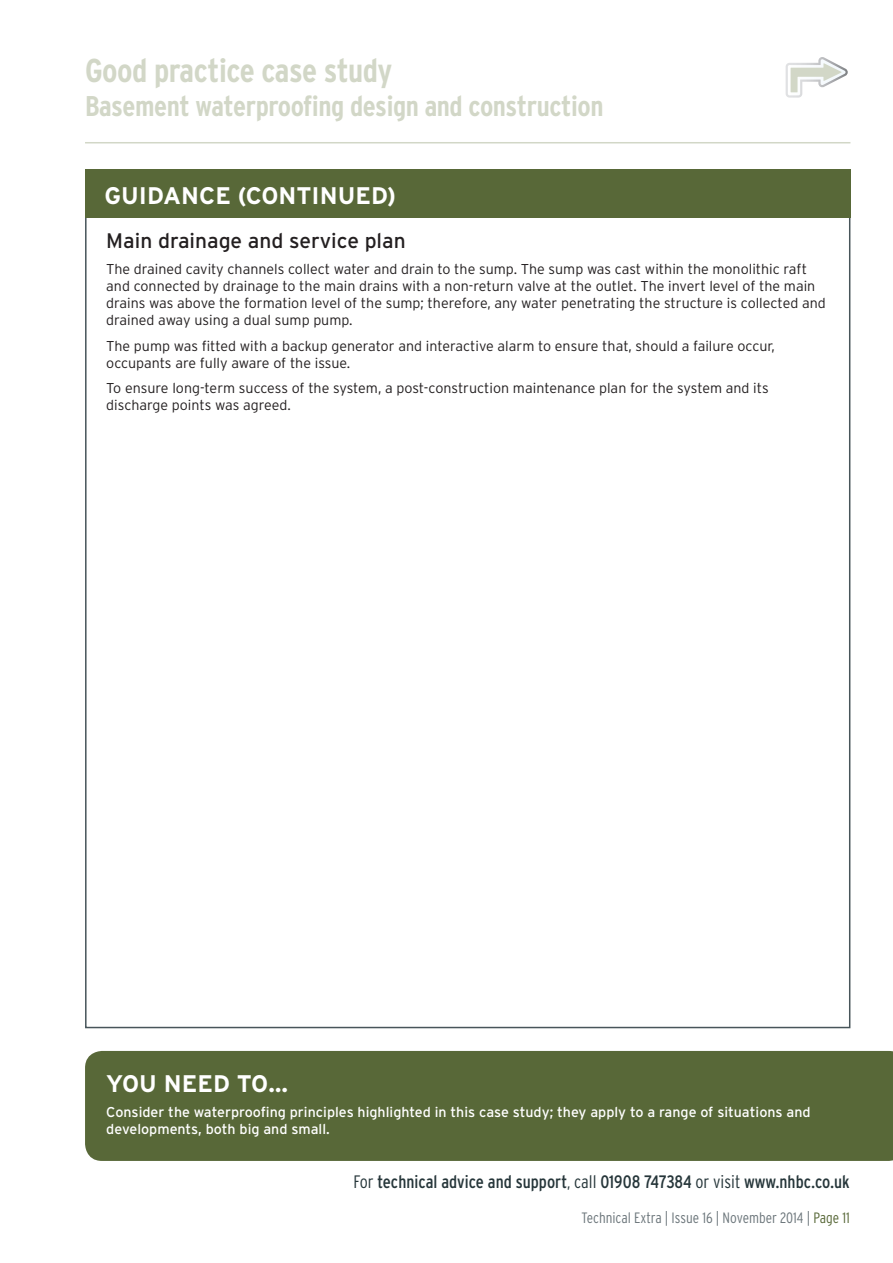
<style>
.page{position:relative;width:893px;height:1263px;background:#fff}
.page>*{position:absolute;margin:0;border:0;box-sizing:border-box;transform-origin:0 0}
.GUIDANCE_-_Article_h{font:700 condensed 33px "Interstate";letter-spacing:-.015em;color:#d2d7c7}
.GUIDANCE_-_Article_h-2{font:700 condensed 28.5px "Interstate";letter-spacing:-.015em;color:#d2d7c7}
.INTRODUCTION_REQUIRE{font:700 24px "Interstate";color:#fff}
.YOU_NEED_TO__Headi{font:700 24px "Interstate";color:#fff}
.ARTICLE_Sub_Heading{font:21px "Interstate";color:#231f20}
.t1{font:condensed 18px "Interstate";color:#26363a}
.t2{font:300 condensed 15px "Interstate";color:#6c767b}
.ARTICLE_Body_copy{font:300 14.25px/17.1px "Interstate";color:#231f20}
.YOU_NEED_TO_BODY_COP{font:14.25px/17.1px "Interstate";color:#fff}
.s1{font-weight:300}
.s2{color:#586838}
</style>
<div class="page">
<svg style="left:786px;top:57px;width:62px;height:41px"></svg>
<div style="left:85px;top:171px;width:765px;height:857px;background:#fff;border:2px solid #48555a"></div>
<div style="left:85px;top:170px;width:765px;height:48px;background:#586838"></div>
<hr style="left:85px;top:142px;width:765px;height:1px;background:#d2d7c7">
<div style="left:85px;top:1051px;width:808px;height:110px;background:#586838"></div>
<p class="GUIDANCE_-_Article_h" style="left:85px;top:52px;width:309px">Good practice case study</p>
<p class="GUIDANCE_-_Article_h-2" style="left:85px;top:91px;width:520px">Basement waterproofing design and construction</p>
<p class="INTRODUCTION_REQUIRE" style="left:105px;top:182px;width:293px">GUIDANCE (CONTINUED)</p>
<p class="ARTICLE_Sub_Heading" style="left:106px;top:229px;width:301px">Main drainage and service plan</p>
<p class="ARTICLE_Body_copy" style="left:106px;top:260px;width:721px">The drained cavity channels collect water and drain to the sump. The sump was cast within the monolithic raft and connected by drainage to the main drains with a non-return valve at the outlet. The invert level of the main drains was above the formation level of the sump; therefore, any water penetrating the structure is collected and drained away using a dual sump pump.</p>
<p class="ARTICLE_Body_copy" style="left:106px;top:337px;width:670px">The pump was fitted with a backup generator and interactive alarm to ensure that, should a failure occur, occupants are fully aware of the issue.</p>
<p class="ARTICLE_Body_copy" style="left:106px;top:380px;width:664px">To ensure long-term success of the system, a post-construction maintenance plan for the system and its discharge points was agreed.</p>
<p class="YOU_NEED_TO__Headi" style="left:106px;top:1070px;width:183px">YOU NEED TO…</p>
<p class="YOU_NEED_TO_BODY_COP" style="left:106px;top:1103px;width:706px">Consider the waterproofing principles highlighted in this case study; they apply to a range of situations and developments, both big and small.</p>
<p class="t1" style="left:353px;top:1172px;width:498px"><span class="s1">For</span> technical advice and support<span class="s1">, call</span> 01908 747384 <span class="s1">or visit</span> www.nhbc.co.uk</p>
<p class="t2" style="left:581px;top:1209px;width:270px">Technical Extra | Issue 16 | November 2014 | <span class="s2">Page 11</span></p>
</div>
